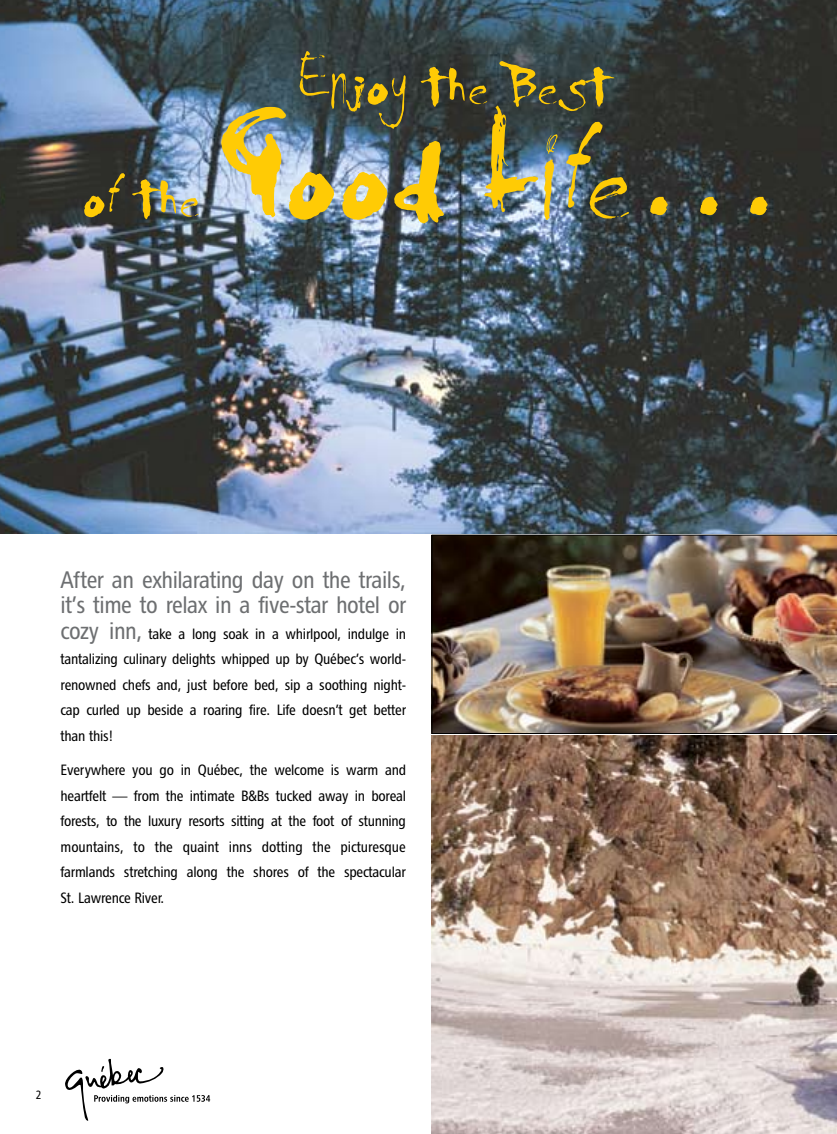
<style>
.page{position:relative;width:837px;height:1134px;background:#fff}
.page>*{position:absolute;margin:0;border:0;box-sizing:border-box;transform-origin:0 0}
.t1{font:150px "Doodlebug";color:#ffcb05}
.t2{font:67.5px "Doodlebug";color:#ffcb05}
.t3{font:24px/25.5px "Chaloult Cond";letter-spacing:-.02em;color:#6d6f71}
.t4{font:15px/25.5px "Chaloult Cond";letter-spacing:-.015em;color:#000;text-align:justify}
.s1{font-size:24px;color:#6d6f71}
</style>
<div class="page">
<img style="left:432px;top:736px;width:405px;height:398px">
<img style="left:0;top:0;width:837px;height:533px">
<img style="left:432px;top:535px;width:405px;height:199px">
<svg style="left:65px;top:1059px;width:145px;height:62px"></svg>
<h2 class="t2" style="left:82px;top:148px;width:120px">of the</h2>
<h2 class="t2" style="left:295px;top:35px;width:317px">Enjoy the Best</h2>
<h1 class="t1" style="left:216px;top:65px;width:570px">Good Life…</h1>
<h3 class="t3" style="left:61px;top:566px;width:347px">After an exhilarating day on the trails, it’s time to relax in a five-star hotel or</h3>
<p class="t4" style="left:61px;top:621px;width:347px"><span class="s1">cozy inn,</span> take a long soak in a whirlpool, indulge in tantalizing culinary delights whipped up by Québec’s world&shy;renowned chefs and, just before bed, sip a soothing night&shy;cap curled up beside a roaring fire. Life doesn’t get better than this!</p>
<p class="t4" style="left:61px;top:757px;width:347px">Everywhere you go in Québec, the welcome is warm and heartfelt — from the intimate B&amp;Bs tucked away in boreal forests, to the luxury resorts sitting at the foot of stunning mountains, to the quaint inns dotting the picturesque farmlands stretching along the shores of the spectacular St. Lawrence River.</p>
</div>
